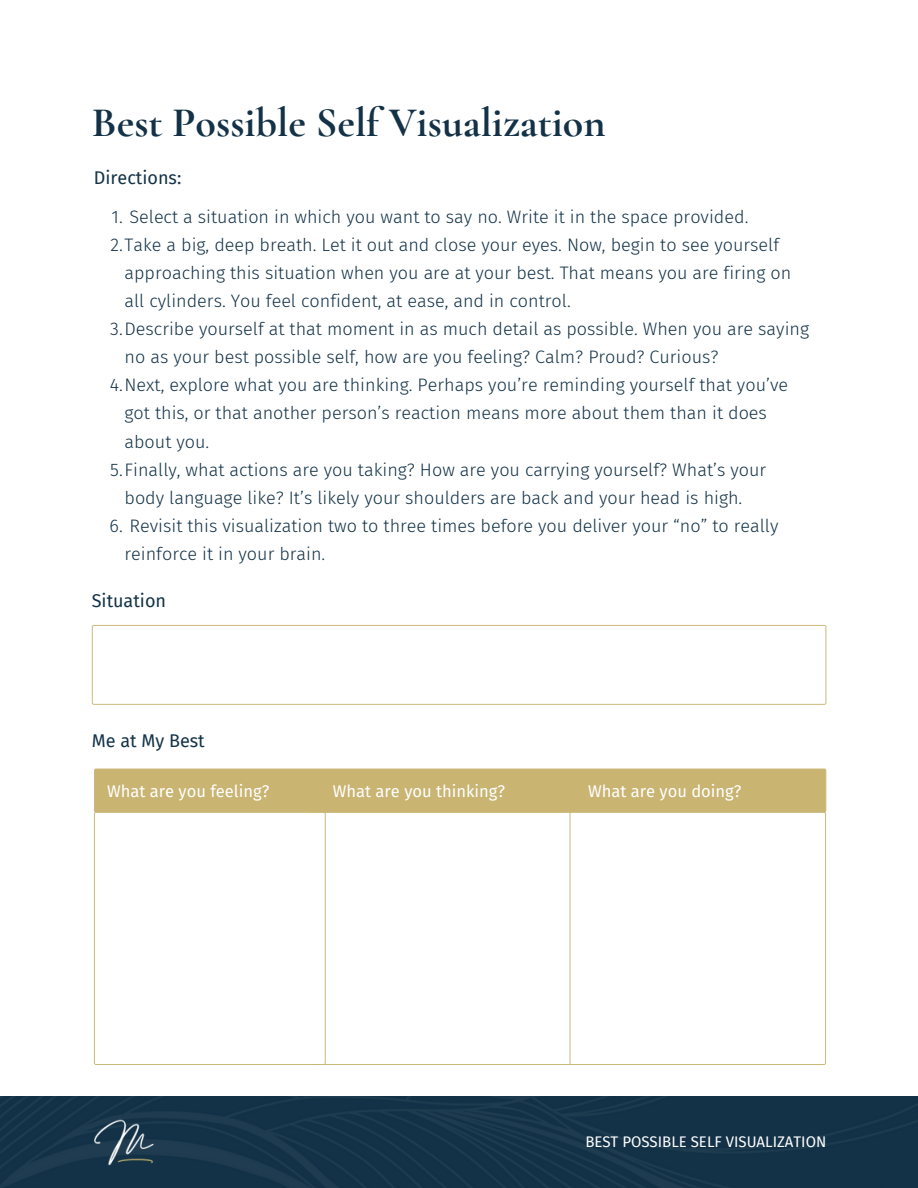
<style>
.page{position:relative;width:918px;height:1188px;background:#fff}
.page>*{position:absolute;margin:0;border:0;box-sizing:border-box;transform-origin:0 0}
.t1{font:700 42px "Cormorant Garamond";color:#133247}
.t2{font:300 18px/28.2px "Fira Sans";color:#133247}
.t3{font:18px "Fira Sans";color:#133247}
.t4{font:16.5px "Fira Sans";color:#fff}
.t5{font:15px "Fira Sans";color:#fff}
</style>
<div class="page">
<img style="left:0;top:1096px;width:918px;height:92px">
<img style="left:92px;top:1115px;width:66px;height:55px">
<svg style="left:326px;top:812px;width:244px;height:253px"></svg>
<div style="left:94px;top:769px;width:732px;height:43px;background:#c9b472"></div>
<svg style="left:94px;top:812px;width:232px;height:253px"></svg>
<svg style="left:92px;top:625px;width:734px;height:80px"></svg>
<svg style="left:570px;top:812px;width:256px;height:253px"></svg>
<p class="t1" style="left:92px;top:97px;width:515px">Best Possible Self Visualization</p>
<p class="t3" style="left:94px;top:167px;width:89px">Directions:</p>
<p class="t2" style="left:112px;top:202px;width:638px">1. Select a situation in which you want to say no. Write it in the space provided.</p>
<p class="t2" style="left:125px;top:231px;width:668px;text-indent:-14px">2.Take a big, deep breath. Let it out and close your eyes. Now, begin to see yourself approaching this situation when you are at your best. That means you are firing on all cylinders. You feel confident, at ease, and in control.</p>
<p class="t2" style="left:125px;top:315px;width:686px;text-indent:-14px">3.Describe yourself at that moment in as much detail as possible. When you are saying no as your best possible self, how are you feeling? Calm? Proud? Curious?</p>
<p class="t2" style="left:125px;top:371px;width:665px;text-indent:-15px">4.Next, explore what you are thinking. Perhaps you’re reminding yourself that you’ve got this, or that another person’s reaction means more about them than it does about you.</p>
<p class="t2" style="left:110px;top:456px;width:658px;text-align:center">5.Finally, what actions are you taking? How are you carrying yourself? What’s your body language like? It’s likely your shoulders are back and your head is high.</p>
<p class="t2" style="left:125px;top:512px;width:655px;text-indent:-15px">6. Revisit this visualization two to three times before you deliver your “no” to really reinforce it in your brain.</p>
<p class="t3" style="left:92px;top:590px;width:76px">Situation</p>
<p class="t3" style="left:92px;top:730px;width:114px">Me at My Best</p>
<p class="t4" style="left:107px;top:781px;width:164px">What are you feeling?</p>
<p class="t4" style="left:333px;top:781px;width:174px">What are you thinking?</p>
<p class="t4" style="left:588px;top:781px;width:155px">What are you doing?</p>
<p class="t5" style="left:585px;top:1133px;width:243px">BEST POSSIBLE SELF VISUALIZATION</p>
</div>
